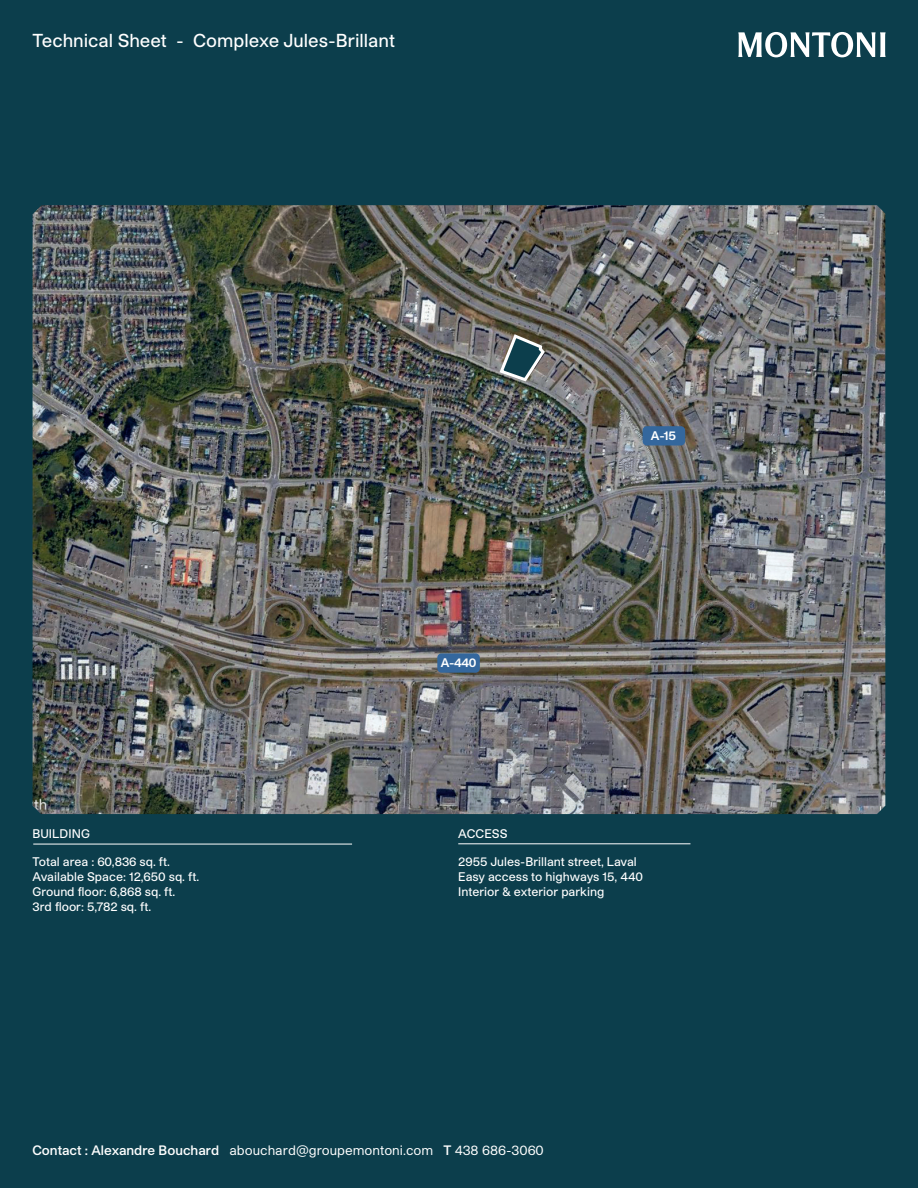
<style>
.page{position:relative;width:918px;height:1188px;background:#0c3e4c}
.page>*{position:absolute;margin:0;border:0;box-sizing:border-box;transform-origin:0 0}
.t1{font:500 18px "Studio Pro";color:#fff}
.t2{font:13.2px "Studio Pro";color:#fff}
.t3{font:500 12px/15px "Studio Pro";color:#fff}
.t4{font:700 12px "Studio Pro";color:#fff}
.s1{font-weight:600}
</style>
<div class="page">
<svg style="left:738px;top:32px;width:148px;height:25px"></svg>
<img style="left:33px;top:205px;width:852px;height:609px">
<hr style="left:33px;top:844px;width:319px;height:1px;background:#fff">
<hr style="left:458px;top:843px;width:232px;height:1px;background:#fff">
<div style="left:643px;top:426px;width:42px;height:20px;background:#34679d;border-radius:4px"></div>
<div style="left:437px;top:653px;width:43px;height:20px;background:#34679d;border-radius:4px"></div>
<svg style="left:498px;top:332px;width:49px;height:51px"></svg>
<h1 class="t1" style="left:32px;top:28px;width:364px">Technical Sheet - Complexe Jules-Brillant</h1>
<p class="t3" style="left:33px;top:826px;width:59px">BUILDING</p>
<p class="t3" style="left:33px;top:853px;width:168px">Total area : 60,836 sq. ft.<br>Available Space: 12,650 sq. ft.<br>Ground floor: 6,868 sq. ft.<br>3rd floor: 5,782 sq. ft.</p>
<p class="t4" style="left:651px;top:427px;width:27px">A-15</p>
<p class="t4" style="left:441px;top:654px;width:37px">A-440</p>
<p class="t3" style="left:458px;top:826px;width:51px">ACCESS</p>
<p class="t3" style="left:458px;top:853px;width:186px">2955 Jules-Brillant street, Laval<br>Easy access to highways 15, 440<br>Interior &amp; exterior parking</p>
<p class="t2" style="left:32px;top:1142px;width:513px"><span class="s1">Contact : Alexandre Bouchard</span> abouchard@groupemontoni.com <span class="s1">T</span> 438 686-3060</p>
</div>
